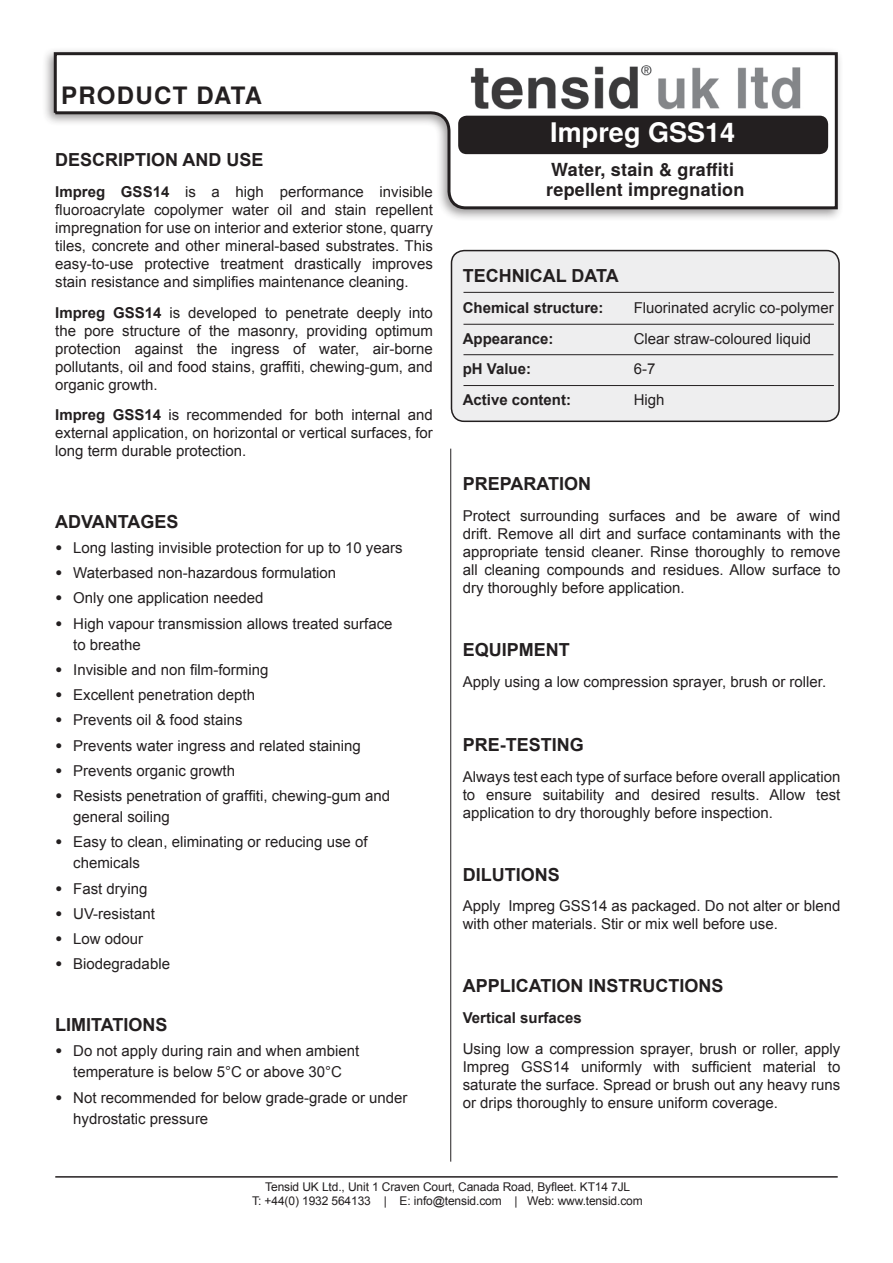
<style>
.page{position:relative;width:893px;height:1263px;background:#fff}
.page>*{position:absolute;margin:0;border:0;box-sizing:border-box;transform-origin:0 0}
.t1{font:700 27px "Te X Gyre Heros";color:#fff}
.t2{font:700 24px "Te X Gyre Heros";letter-spacing:.055em;color:#231f20}
.t3{font:700 18px "Arial";color:#231f20}
.t4{font:700 18px/19.5px "Te X Gyre Heros";letter-spacing:.01em;color:#231f20}
.t5{font:15px/18px "Arial";color:#231f20;text-align:justify}
.t6{font:700 15px "Arial";color:#231f20}
.t7{font:12px/14.4px "Arial";letter-spacing:-.01em;color:#231f20;text-align:center}
.s1{font-weight:700}
.s2{font-weight:900}
</style>
<div class="page">
<div style="left:451px;top:251px;width:388px;height:170px;background:#eeeeef;border-radius:13px"></div>
<div style="left:451px;top:250px;width:389px;height:172px;border:2px solid #231f20;border-radius:13px"></div>
<hr style="left:463px;top:292px;width:371px;height:1px;background:#231f20">
<hr style="left:463px;top:324px;width:371px;height:1px;background:#231f20">
<hr style="left:463px;top:354px;width:370px;height:1px;background:#231f20">
<hr style="left:463px;top:385px;width:371px;height:1px;background:#231f20">
<div style="left:42px;top:46px;width:802px;height:175px;background:#231f20;opacity:.47"></div>
<svg style="left:52px;top:51px;width:787px;height:160px"></svg>
<img style="left:460px;top:58px;width:355px;height:60px">
<div style="left:458px;top:116px;width:370px;height:38px;background:#231f20;border-radius:9px"></div>
<hr style="left:55px;top:1176px;width:783px;height:1px;background:#231f20">
<hr style="left:450px;top:449px;width:1px;height:712px;background:#231f20">
<h2 class="t2" style="left:61px;top:77px;width:202px">PRODUCT DATA</h2>
<p class="t3" style="left:55px;top:148px;width:210px">DESCRIPTION AND USE</p>
<p class="t5" style="left:55px;top:183px;width:379px"><span class="s1">Impreg GSS14</span> is a high performance invisible fluoroacrylate copolymer water oil and stain repellent impregnation for use on interior and exterior stone, quarry tiles, concrete and other mineral-based substrates. This easy-to-use protective treatment drastically improves stain resistance and simplifies maintenance cleaning.</p>
<p class="t5" style="left:55px;top:304px;width:379px"><span class="s1">Impreg GSS14</span> is developed to penetrate deeply into the pore structure of the masonry, providing optimum protection against the ingress of water, air-borne pollutants, oil and food stains, graffiti, chewing-gum, and organic growth.</p>
<p class="t5" style="left:55px;top:406px;width:379px"><span class="s1">Impreg GSS14</span> is recommended for both internal and external application, on horizontal or vertical surfaces, for long term durable protection.</p>
<p class="t3" style="left:55px;top:509px;width:125px">ADVANTAGES</p>
<p class="t5" style="left:55px;top:539px;width:349px"><span class="s2">•</span> Long lasting invisible protection for up to 10 years</p>
<p class="t5" style="left:55px;top:564px;width:282px"><span class="s2">•</span> Waterbased non-hazardous formulation</p>
<p class="t5" style="left:55px;top:589px;width:210px"><span class="s2">•</span> Only one application needed</p>
<p class="t5" style="left:73px;top:613px;width:321px;line-height:21px;text-indent:-18px"><span class="s2">•</span> High vapour transmission allows treated surface to breathe</p>
<p class="t5" style="left:55px;top:661px;width:215px"><span class="s2">•</span> Invisible and non film-forming</p>
<p class="t5" style="left:55px;top:686px;width:201px"><span class="s2">•</span> Excellent penetration depth</p>
<p class="t5" style="left:55px;top:711px;width:189px"><span class="s2">•</span> Prevents oil &amp; food stains</p>
<p class="t5" style="left:55px;top:736px;width:307px"><span class="s2">•</span> Prevents water ingress and related staining</p>
<p class="t5" style="left:55px;top:762px;width:181px"><span class="s2">•</span> Prevents organic growth</p>
<p class="t5" style="left:73px;top:785px;width:318px;line-height:21px;text-indent:-18px"><span class="s2">•</span> Resists penetration of graffiti, chewing-gum and general soiling</p>
<p class="t5" style="left:73px;top:832px;width:296px;line-height:21px;text-indent:-18px"><span class="s2">•</span> Easy to clean, eliminating or reducing use of chemicals</p>
<p class="t5" style="left:55px;top:879px;width:94px"><span class="s2">•</span> Fast drying</p>
<p class="t5" style="left:55px;top:905px;width:101px"><span class="s2">•</span> UV-resistant</p>
<p class="t5" style="left:55px;top:930px;width:90px"><span class="s2">•</span> Low odour</p>
<p class="t5" style="left:55px;top:955px;width:116px"><span class="s2">•</span> Biodegradable</p>
<p class="t3" style="left:55px;top:1013px;width:114px">LIMITATIONS</p>
<p class="t5" style="left:55px;top:1041px;width:305px;line-height:21px;text-align:center"><span class="s2">•</span> Do not apply during rain and when ambient temperature is below 5°C or above 30°C</p>
<p class="t5" style="left:73px;top:1087px;width:336px;line-height:21px;text-indent:-18px"><span class="s2">•</span> Not recommended for below grade-grade or under hydrostatic pressure</p>
<h1 class="t1" style="left:550px;top:112px;width:186px">Impreg GSS14</h1>
<p class="t4" style="left:546px;top:159px;width:200px">Water, stain &amp; graffiti repellent impregnation</p>
<p class="t3" style="left:463px;top:264px;width:157px">TECHNICAL DATA</p>
<p class="t6" style="left:463px;top:297px;width:142px">Chemical structure:</p>
<p class="t5" style="left:634px;top:299px;width:202px">Fluorinated acrylic co-polymer</p>
<p class="t6" style="left:463px;top:328px;width:92px">Appearance:</p>
<p class="t5" style="left:634px;top:329px;width:179px">Clear straw-coloured liquid</p>
<p class="t6" style="left:463px;top:359px;width:70px">pH Value:</p>
<p class="t5" style="left:634px;top:360px;width:23px">6-7</p>
<p class="t6" style="left:463px;top:390px;width:110px">Active content:</p>
<p class="t5" style="left:634px;top:391px;width:32px">High</p>
<p class="t3" style="left:463px;top:472px;width:130px">PREPARATION</p>
<p class="t5" style="left:463px;top:507px;width:379px">Protect surrounding surfaces and be aware of wind drift. Remove all dirt and surface contaminants with the appropriate tensid cleaner. Rinse thoroughly to remove all cleaning compounds and residues. Allow surface to dry thoroughly before application.</p>
<p class="t3" style="left:463px;top:638px;width:109px">EQUIPMENT</p>
<p class="t5" style="left:463px;top:672px;width:365px">Apply using a low compression sprayer, brush or roller.</p>
<p class="t3" style="left:463px;top:733px;width:123px">PRE-TESTING</p>
<p class="t5" style="left:463px;top:768px;width:379px">Always test each type of surface before overall application to ensure suitability and desired results. Allow test application to dry thoroughly before inspection.</p>
<p class="t3" style="left:463px;top:862px;width:99px">DILUTIONS</p>
<p class="t5" style="left:463px;top:897px;width:379px">Apply Impreg GSS14 as packaged. Do not alter or blend with other materials. Stir or mix well before use.</p>
<p class="t3" style="left:463px;top:974px;width:262px">APPLICATION INSTRUCTIONS</p>
<p class="t6" style="left:463px;top:1008px;width:121px">Vertical surfaces</p>
<p class="t5" style="left:463px;top:1040px;width:379px">Using low a compression sprayer, brush or roller, apply Impreg GSS14 uniformly with sufficient material to saturate the surface. Spread or brush out any heavy runs or drips thoroughly to ensure uniform coverage.</p>
<p class="t7" style="left:252px;top:1179px;width:392px">Tensid UK Ltd., Unit 1 Craven Court, Canada Road, Byfleet. KT14 7JL<br>T: +44(0) 1932 564133 | E: info@tensid.com | Web: www.tensid.com</p>
</div>
